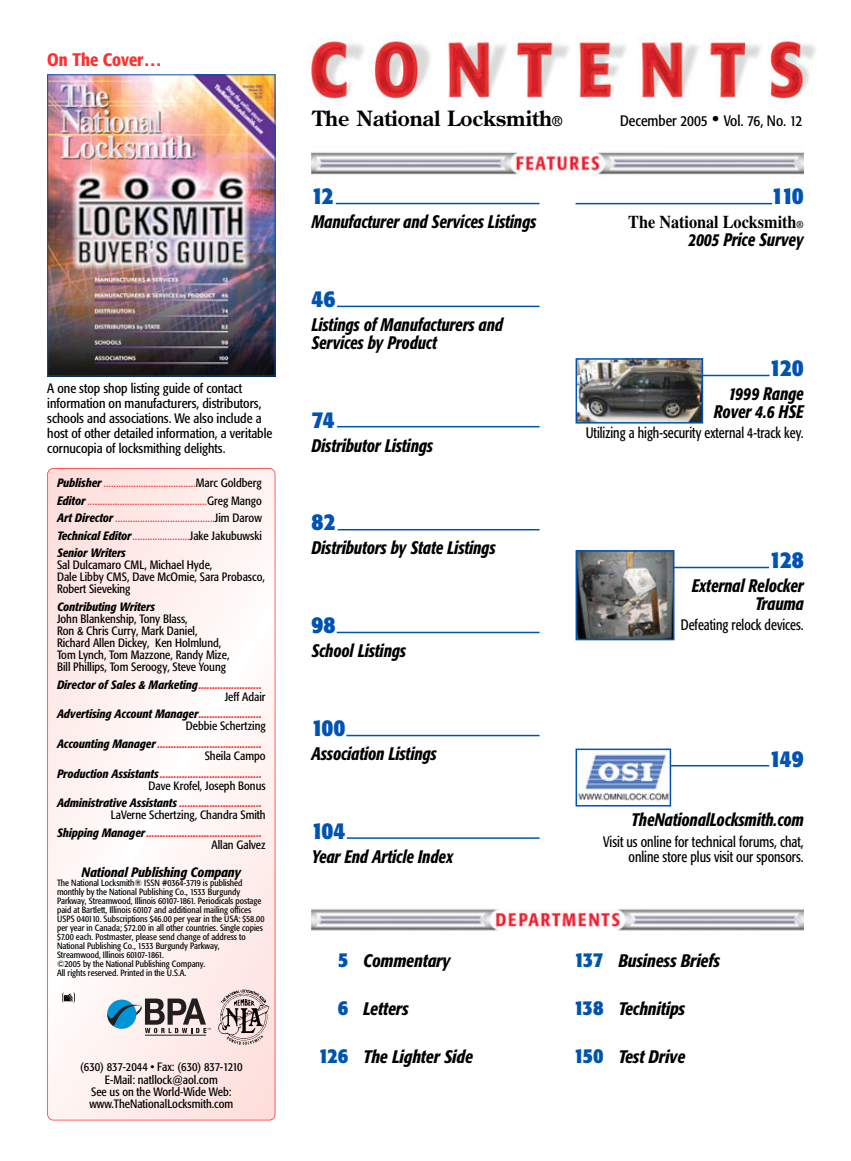
<style>
.page{position:relative;width:851px;height:1161px;background:#fff}
.page>*{position:absolute;margin:0;border:0;box-sizing:border-box;transform-origin:0 0}
.t1{font:700 condensed 24px "Formata";letter-spacing:-.02em;color:#0053b1}
.t2{font:700 21px "Century Old Style";color:#000}
.t3{font:italic 500 condensed 18px/18px "Formata";color:#000;text-align:right;scale:.9 1}
.t4{font:italic 500 condensed 18px "Formata";color:#000;scale:.95 1}
.t5{font:700 18px "Times";color:#000;scale:.9 1}
.t6{font:500 condensed 18px "Formata";color:#ff2f2f}
.t7{font:condensed 15px/15px "Formata";color:#000;text-align:right;scale:.9 1}
.t8{font:condensed 15px "Formata";color:#000}
.t9{font:condensed 13.5px/15px "Formata";color:#000}
.t10{font:italic 500 condensed 13.5px "Formata";color:#000}
.t11{font:condensed 12px/12px "Formata";color:#000}
.t12{font:italic 500 condensed 12px/12px "Formata";color:#ff2f2f}
.t13{font:condensed 12px/17.5px "Formata";color:#ff2f2f;text-align:justify}
.t14{font:italic 500 condensed 12px/12px "Formata";color:#000}
.t15{font:condensed 9px/9px "Formata";color:#000}
.s1{font-weight:500;font-style:italic;color:#000}
.s2{color:#000}
.s3{color:#ff2f2f}
.s4{font-weight:400;font-style:normal}
.s5{font-weight:400;font-style:normal;color:#000}
.s6{font-size:13.5px}
.s7{font-size:21px}
.s8{font-weight:700;font-style:normal;font-size:21px;color:#0053b1}
.s9{font-size:10.5px}
</style>
<div class="page">
<hr style="left:603px;top:375px;width:166px;height:1px;background:#0053b1">
<hr style="left:346px;top:735px;width:193px;height:1px;background:#0053b1">
<hr style="left:337px;top:632px;width:202px;height:1px;background:#0053b1">
<hr style="left:338px;top:529px;width:201px;height:1px;background:#0053b1">
<hr style="left:337px;top:426px;width:202px;height:1px;background:#0053b1">
<hr style="left:347px;top:837px;width:192px;height:2px;background:#0053b1">
<img style="left:49px;top:76px;width:224px;height:298px">
<div style="left:47px;top:74px;width:228px;height:302px;border:1px solid #0053b1"></div>
<svg style="left:48px;top:468px;width:227px;height:652px"></svg>
<div style="left:47px;top:468px;width:228px;height:652px;border:2px solid #ff2f2f;border-radius:6px"></div>
<img style="left:216px;top:988px;width:54px;height:58px">
<hr style="left:145px;top:1035px;width:61px;height:1px;background:#231f20">
<svg style="left:107px;top:998px;width:104px;height:35px;background:#909da6"></svg>
<img style="left:311px;top:152px;width:492px;height:23px">
<img style="left:311px;top:909px;width:492px;height:22px">
<img style="left:578px;top:361px;width:122px;height:60px">
<div style="left:575px;top:358px;width:128px;height:66px;border:2px solid #0053b1"></div>
<svg style="left:575px;top:550px;width:195px;height:217px"></svg>
<img style="left:578px;top:752px;width:90px;height:49px">
<div style="left:575px;top:749px;width:96px;height:58px;border:2px solid #0053b1"></div>
<img style="left:310px;top:37px;width:506px;height:62px">
<hr style="left:336px;top:203px;width:203px;height:1px;background:#0053b1">
<hr style="left:337px;top:306px;width:202px;height:1px;background:#0053b1">
<hr style="left:575px;top:203px;width:197px;height:1px;background:#0053b1">
<img style="left:54px;top:990px;width:26px;height:14px">
<h3 class="t6" style="left:47px;top:52px;width:116px">On The Cover…</h3>
<h3 class="t9" style="left:47px;top:382px;width:227px">A one stop shop listing guide of contact information on manufacturers, distributors, schools and associations. We also include a host of other detailed information, a veritable cornucopia of locksmithing delights.</h3>
<p class="t13" style="left:57px;top:475px;width:206px"><span class="s1">Publisher</span> .....................................<span class="s2">Marc Goldberg </span><span class="s1">Editor</span> ................................................<span class="s2">Greg Mango </span><span class="s1">Art Director</span> ........................................<span class="s2">Jim Darow </span><span class="s1">Technical Editor</span>.......................<span class="s2">Jake Jakubuwski </span><span class="s1">Senior Writers</span></p>
<h3 class="t11" style="left:57px;top:560px;width:209px">Sal Dulcamaro CML, Michael Hyde,<br>Dale Libby CMS, Dave McOmie, Sara Probasco,<br>Robert Sieveking</h3>
<h3 class="t14" style="left:57px;top:602px;width:99px">Contributing Writers</h3>
<h3 class="t11" style="left:57px;top:614px;width:174px">John Blankenship, Tony Blass,<br>Ron &amp; Chris Curry, Mark Daniel, Richard Allen Dickey, Ken Holmlund, Tom Lynch, Tom Mazzone, Randy Mize, Bill Phillips, Tom Seroogy, Steve Young</h3>
<h3 class="t14" style="left:225px;top:679px;width:42px;text-indent:-168px">Director of Sales &amp; Marketing<span class="s3">.......................<br></span><span class="s4">Jeff Adair</span></h3>
<h3 class="t14" style="left:186px;top:709px;width:81px;text-indent:-129px">Advertising Account Manager<span class="s3">.......................<br></span><span class="s4">Debbie Schertzing</span></h3>
<h3 class="t12" style="left:205px;top:739px;width:62px;text-indent:-148px"><span class="s2">Accounting Manager</span>......................................<br><span class="s5">Sheila Campo</span></h3>
<h3 class="t12" style="left:148px;top:768px;width:119px;text-indent:-91px"><span class="s2">Production Assistants</span>.....................................<br><span class="s5">Dave Krofel, Joseph Bonus</span></h3>
<h3 class="t12" style="left:111px;top:798px;width:156px;text-indent:-54px"><span class="s2">Administrative Assistants</span> ..............................<br><span class="s5">LaVerne Schertzing, Chandra Smith</span></h3>
<h3 class="t12" style="left:211px;top:827px;width:56px;text-indent:-154px"><span class="s2">Shipping Manager</span>..........................................<br><span class="s5">Allan Galvez</span></h3>
<h3 class="t10" style="left:82px;top:867px;width:161px">National Publishing Company</h3>
<p class="t15" style="left:57px;top:879px;width:209px">The National Locksmith® ISSN #0364-3719 is published monthly by the National Publishing Co., 1533 Burgundy Parkway, Streamwood, Illinois 60107-1861. Periodicals postage paid at Bartlett, Illinois 60107 and additional mailing offices USPS 040110. Subscriptions $46.00 per year in the USA: $58.00 per year in Canada; $72.00 in all other countries. Single copies $7.00 each. Postmaster, please send change of address to National Publishing Co., 1533 Burgundy Parkway, Streamwood, Illinois 60107-1861.<br>©2005 by the National Publishing Company.<br>All rights reserved. Printed in the U.S.A.</p>
<h3 class="t11" style="left:80px;top:1060px;width:164px;line-height:13.5px;text-align:center">(630) 837-2044 • Fax: (630) 837-1210<br>E-Mail: natllock@aol.com</h3>
<h3 class="t11" style="left:89px;top:1087px;width:145px">See us on the World-Wide Web: www.TheNationalLocksmith.com</h3>
<h2 class="t2" style="left:313px;top:110px;width:251px">The National Locksmith<span class="s6">®</span></h2>
<h3 class="t8" style="left:620px;top:114px;width:184px">December 2005 <span class="s7">•</span> Vol. 76, No. 12</h3>
<h1 class="t1" style="left:311px;top:186px;width:24px">12</h1>
<h3 class="t3" style="left:311px;top:214px;width:251px">Manufacturer and Services Listings</h3>
<h1 class="t1" style="left:311px;top:289px;width:25px">46</h1>
<h3 class="t3" style="left:311px;top:317px;width:214px;text-align:left">Listings of Manufacturers and<br>Services by Product</h3>
<h1 class="t1" style="left:311px;top:409px;width:25px">74</h1>
<h3 class="t3" style="left:311px;top:438px;width:136px">Distributor Listings</h3>
<h1 class="t1" style="left:311px;top:512px;width:25px">82</h1>
<h3 class="t3" style="left:311px;top:540px;width:206px">Distributors by State Listings</h3>
<h1 class="t1" style="left:311px;top:615px;width:25px">98</h1>
<h3 class="t3" style="left:311px;top:643px;width:106px">School Listings</h3>
<h1 class="t1" style="left:311px;top:718px;width:36px">100</h1>
<h3 class="t3" style="left:311px;top:746px;width:141px">Association Listings</h3>
<h1 class="t1" style="left:311px;top:820px;width:36px">104</h1>
<h3 class="t3" style="left:311px;top:849px;width:159px">Year End Article Index</h3>
<h3 class="t4" style="left:338px;top:953px;width:120px"><span class="s8">5</span> Commentary</h3>
<h3 class="t4" style="left:338px;top:1001px;width:76px"><span class="s8">6</span> Letters</h3>
<h3 class="t4" style="left:318px;top:1049px;width:164px"><span class="s8">126</span> The Lighter Side</h3>
<h1 class="t1" style="left:771px;top:186px;width:34px">110</h1>
<h3 class="t5" style="left:628px;top:216px;width:196px">The National Locksmith<span class="s9">®</span></h3>
<h3 class="t3" style="left:688px;top:232px;width:130px">2005 Price Survey</h3>
<h1 class="t1" style="left:769px;top:358px;width:36px">120</h1>
<h3 class="t3" style="left:713px;top:386px;width:101px">1999 Range<br>Rover 4.6 HSE</h3>
<h3 class="t7" style="left:585px;top:427px;width:243px">Utilizing a high-security external 4-track key.</h3>
<h1 class="t1" style="left:769px;top:550px;width:36px">128</h1>
<h3 class="t3" style="left:691px;top:578px;width:126px">External Relocker<br>Trauma</h3>
<h3 class="t7" style="left:680px;top:619px;width:138px">Defeating relock devices.</h3>
<h1 class="t1" style="left:769px;top:748px;width:36px">149</h1>
<h3 class="t3" style="left:631px;top:812px;width:193px">TheNationalLocksmith.com</h3>
<h3 class="t7" style="left:603px;top:835px;width:224px">Visit us online for technical forums, chat, online store plus visit our sponsors.</h3>
<h3 class="t4" style="left:574px;top:953px;width:155px"><span class="s8">137</span> Business Briefs</h3>
<h3 class="t4" style="left:573px;top:1001px;width:119px"><span class="s8">138</span> Technitips</h3>
<h3 class="t4" style="left:573px;top:1049px;width:119px"><span class="s8">150</span> Test Drive</h3>
</div>
